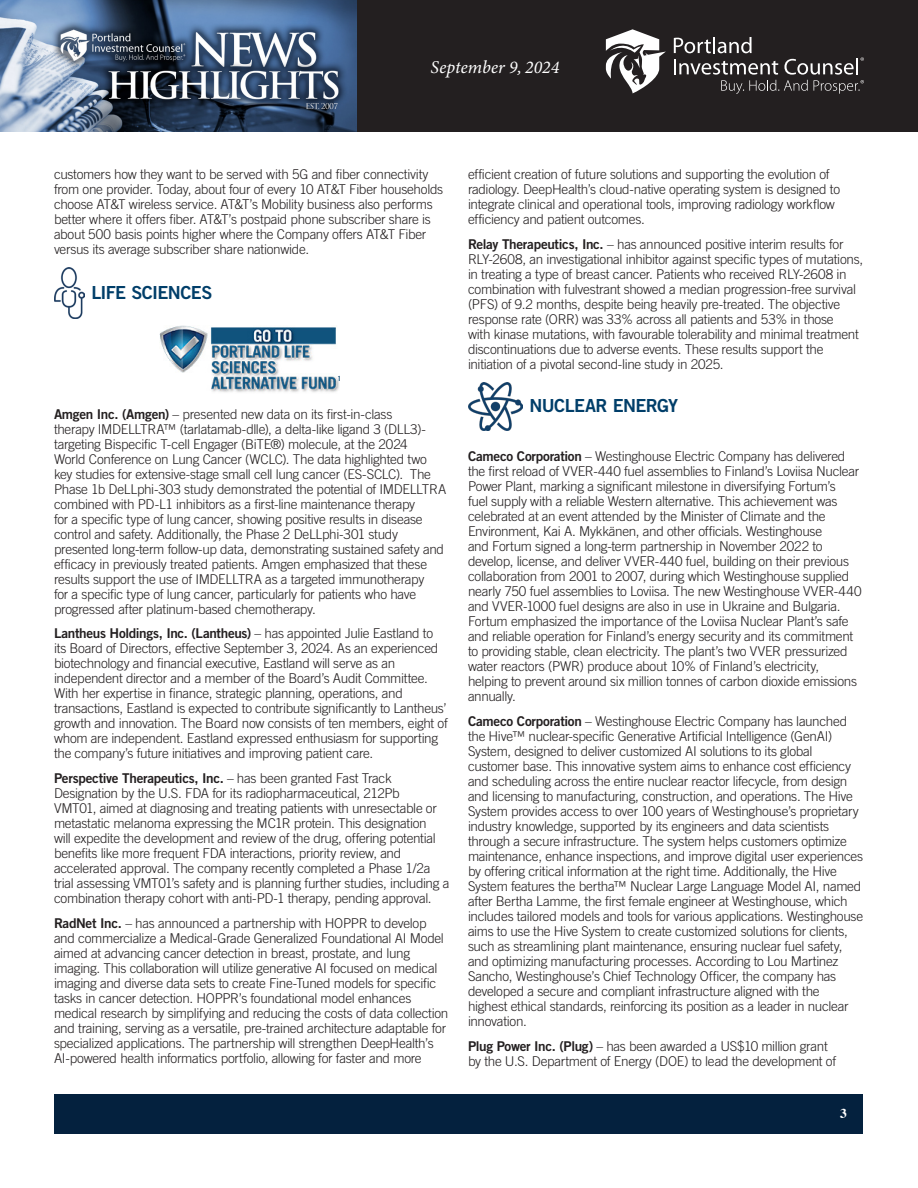
<style>
.page{position:relative;width:918px;height:1188px;background:#fff}
.page>*{position:absolute;margin:0;border:0;box-sizing:border-box;transform-origin:0 0}
.Article_-_Body{font:18px "Trade Gothic Bold Two";letter-spacing:-.035em;color:#003e69}
.t1{font:italic 18px "Minion Variable Concept";color:#fff}
.Article_-_Body-2{font:300 13.5px/15px "Trade Gothic";letter-spacing:-.02em;color:#231f20}
.t2{font:700 13.5px "Times";color:#fff}
.t3{font:7.05px "Trade Gothic Bold Cond Twenty";color:#003e69}
.s1{font-family:"Trade Gothic Bold Two";font-weight:400}
</style>
<div class="page">
<div style="left:356px;top:0;width:562px;height:132px;background:#231f20"></div>
<img style="left:0;top:0;width:356px;height:132px">
<svg style="left:674px;top:37px;width:190px;height:57px"></svg>
<svg style="left:606px;top:29px;width:60px;height:64px"></svg>
<div style="left:55px;top:1094px;width:808px;height:39px;background:#04213e"></div>
<img style="left:54px;top:267px;width:31px;height:51px">
<img style="left:160px;top:325px;width:179px;height:67px">
<img style="left:468px;top:382px;width:55px;height:49px">
<h1 class="t1" style="left:431px;top:55px;width:130px">September 9, 2024</h1>
<p class="Article_-_Body-2" style="left:54px;top:167px;width:391px">customers how they want to be served with 5G and fiber connectivity from one provider. Today, about four of every 10 AT&amp;T Fiber households choose AT&amp;T wireless service. AT&amp;T’s Mobility business also performs better where it offers fiber. AT&amp;T’s postpaid phone subscriber share is about 500 basis points higher where the Company offers AT&amp;T Fiber versus its average subscriber share nationwide.</p>
<p class="Article_-_Body" style="left:91px;top:282px;width:122px">LIFE SCIENCES</p>
<p class="t3" style="left:338px;top:374px;width:5px">1</p>
<p class="Article_-_Body-2" style="left:54px;top:406px;width:394px"><span class="s1">Amgen Inc. (Amgen)</span> – presented new data on its first-in-class<br>therapy IMDELLTRA™ (tarlatamab-dlle), a delta-like ligand 3 (DLL3)- targeting Bispecific T-cell Engager (BiTE®) molecule, at the 2024<br>World Conference on Lung Cancer (WCLC). The data highlighted two key studies for extensive-stage small cell lung cancer (ES-SCLC). The Phase 1b DeLLphi-303 study demonstrated the potential of IMDELLTRA combined with PD-L1 inhibitors as a first-line maintenance therapy<br>for a specific type of lung cancer, showing positive results in disease control and safety. Additionally, the Phase 2 DeLLphi-301 study presented long-term follow-up data, demonstrating sustained safety and efficacy in previously treated patients. Amgen emphasized that these results support the use of IMDELLTRA as a targeted immunotherapy<br>for a specific type of lung cancer, particularly for patients who have progressed after platinum-based chemotherapy.</p>
<p class="Article_-_Body-2" style="left:54px;top:626px;width:395px"><span class="s1">Lantheus Holdings, Inc. (Lantheus)</span> – has appointed Julie Eastland to its Board of Directors, effective September 3, 2024. As an experienced biotechnology and financial executive, Eastland will serve as an independent director and a member of the Board’s Audit Committee.<br>With her expertise in finance, strategic planning, operations, and transactions, Eastland is expected to contribute significantly to Lantheus’ growth and innovation. The Board now consists of ten members, eight of whom are independent. Eastland expressed enthusiasm for supporting the company’s future initiatives and improving patient care.</p>
<p class="Article_-_Body-2" style="left:54px;top:771px;width:397px"><span class="s1">Perspective Therapeutics, Inc.</span> – has been granted Fast Track Designation by the U.S. FDA for its radiopharmaceutical, 212Pb<br>VMT01, aimed at diagnosing and treating patients with unresectable or metastatic melanoma expressing the MC1R protein. This designation<br>will expedite the development and review of the drug, offering potential benefits like more frequent FDA interactions, priority review, and accelerated approval. The company recently completed a Phase 1/2a trial assessing VMT01’s safety and is planning further studies, including a combination therapy cohort with anti-PD-1 therapy, pending approval.</p>
<p class="Article_-_Body-2" style="left:54px;top:915px;width:396px"><span class="s1">RadNet Inc.</span> – has announced a partnership with HOPPR to develop and commercialize a Medical-Grade Generalized Foundational AI Model aimed at advancing cancer detection in breast, prostate, and lung imaging. This collaboration will utilize generative AI focused on medical imaging and diverse data sets to create Fine-Tuned models for specific tasks in cancer detection. HOPPR’s foundational model enhances medical research by simplifying and reducing the costs of data collection and training, serving as a versatile, pre-trained architecture adaptable for specialized applications. The partnership will strengthen DeepHealth’s AI-powered health informatics portfolio, allowing for faster and more</p>
<p class="Article_-_Body-2" style="left:468px;top:167px;width:374px">efficient creation of future solutions and supporting the evolution of radiology. DeepHealth’s cloud-native operating system is designed to integrate clinical and operational tools, improving radiology workflow efficiency and patient outcomes.</p>
<p class="Article_-_Body-2" style="left:468px;top:236px;width:397px"><span class="s1">Relay Therapeutics, Inc.</span> – has announced positive interim results for RLY-2608, an investigational inhibitor against specific types of mutations, in treating a type of breast cancer. Patients who received RLY-2608 in combination with fulvestrant showed a median progression-free survival (PFS) of 9.2 months, despite being heavily pre-treated. The objective response rate (ORR) was 33% across all patients and 53% in those<br>with kinase mutations, with favourable tolerability and minimal treatment discontinuations due to adverse events. These results support the initiation of a pivotal second-line study in 2025.</p>
<p class="Article_-_Body" style="left:529px;top:394px;width:150px">NUCLEAR ENERGY</p>
<p class="Article_-_Body-2" style="left:468px;top:449px;width:395px"><span class="s1">Cameco Corporation</span> – Westinghouse Electric Company has delivered the first reload of VVER-440 fuel assemblies to Finland’s Loviisa Nuclear Power Plant, marking a significant milestone in diversifying Fortum’s<br>fuel supply with a reliable Western alternative. This achievement was celebrated at an event attended by the Minister of Climate and the Environment, Kai A. Mykkänen, and other officials. Westinghouse<br>and Fortum signed a long-term partnership in November 2022 to develop, license, and deliver VVER-440 fuel, building on their previous collaboration from 2001 to 2007, during which Westinghouse supplied nearly 750 fuel assemblies to Loviisa. The new Westinghouse VVER-440 and VVER-1000 fuel designs are also in use in Ukraine and Bulgaria.<br>Fortum emphasized the importance of the Loviisa Nuclear Plant’s safe and reliable operation for Finland’s energy security and its commitment to providing stable, clean electricity. The plant’s two VVER pressurized water reactors (PWR) produce about 10% of Finland’s electricity, helping to prevent around six million tonnes of carbon dioxide emissions annually.</p>
<p class="Article_-_Body-2" style="left:468px;top:713px;width:397px"><span class="s1">Cameco Corporation</span> – Westinghouse Electric Company has launched the Hive™ nuclear-specific Generative Artificial Intelligence (GenAI)<br>System, designed to deliver customized AI solutions to its global customer base. This innovative system aims to enhance cost efficiency and scheduling across the entire nuclear reactor lifecycle, from design and licensing to manufacturing, construction, and operations. The Hive System provides access to over 100 years of Westinghouse’s proprietary industry knowledge, supported by its engineers and data scientists through a secure infrastructure. The system helps customers optimize maintenance, enhance inspections, and improve digital user experiences by offering critical information at the right time. Additionally, the Hive System features the bertha™ Nuclear Large Language Model AI, named after Bertha Lamme, the first female engineer at Westinghouse, which includes tailored models and tools for various applications. Westinghouse aims to use the Hive System to create customized solutions for clients, such as streamlining plant maintenance, ensuring nuclear fuel safety, and optimizing manufacturing processes. According to Lou Martinez Sancho, Westinghouse’s Chief Technology Officer, the company has developed a secure and compliant infrastructure aligned with the<br>highest ethical standards, reinforcing its position as a leader in nuclear innovation.</p>
<p class="Article_-_Body-2" style="left:468px;top:1038px;width:370px"><span class="s1">Plug Power Inc. (Plug)</span> – has been awarded a US$10 million grant by the U.S. Department of Energy (DOE) to lead the development of</p>
<p class="t2" style="left:840px;top:1100px;width:8px">3</p>
</div>
